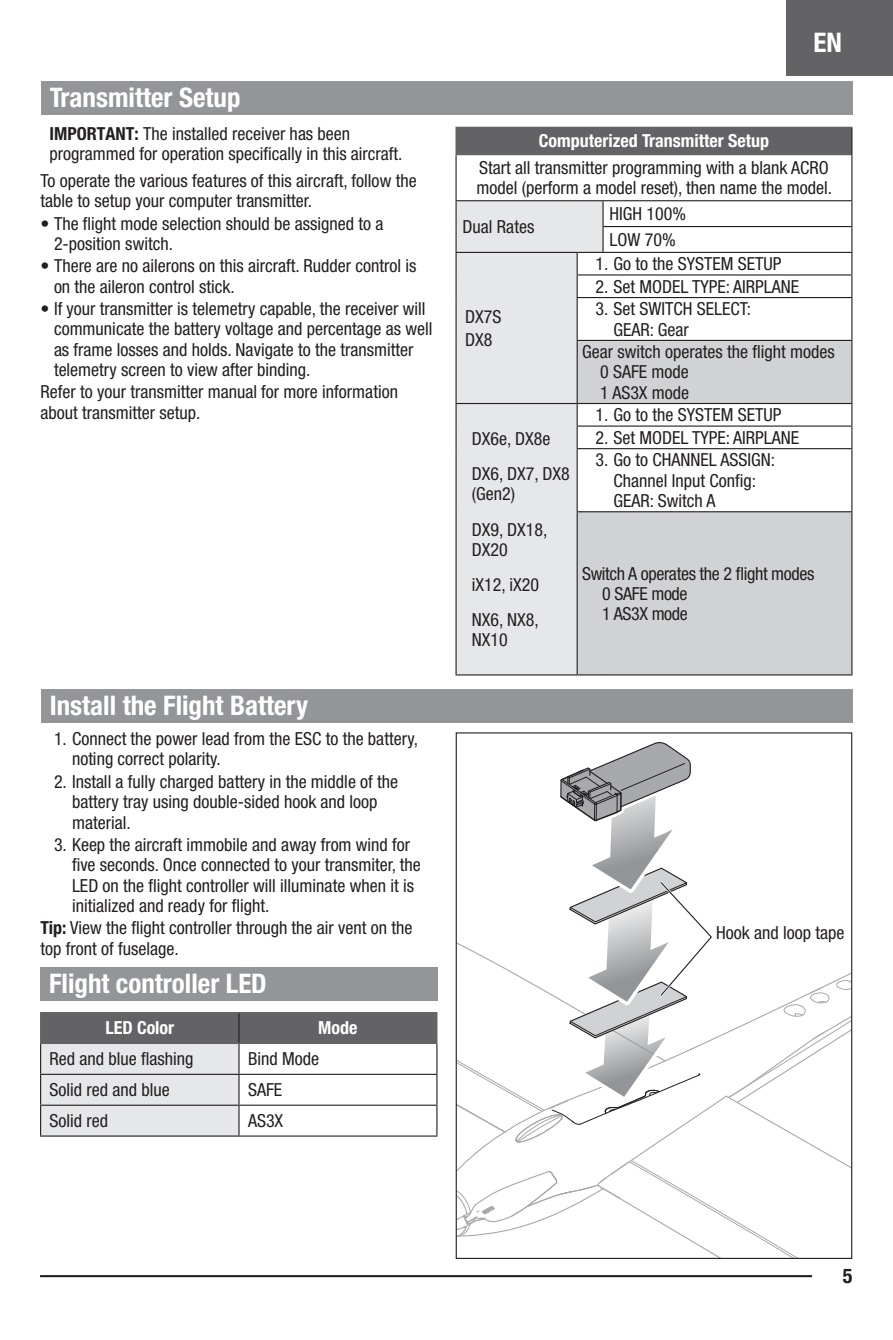
<style>
.page{position:relative;width:893px;height:1340px;background:#fff}
.page>*{position:absolute;margin:0;border:0;box-sizing:border-box;transform-origin:0 0}
.EFL_SM_Header{font:700 condensed 27px "Helvetica Neue LT Std";color:#fff}
.t1{font:700 condensed 20.25px "Helvetica Neue LT Std";color:#231f20}
.EFL_SM_Body_Copy{font:condensed 18px/20.2px "Helvetica Neue LT Std";color:#231f20}
.EFL_SM_TIP{font:condensed 18px/20.2px "Helvetica Neue LT Std";color:#231f20}
.EFL_SM_Numbered_List{font:condensed 18px/20.2px "Helvetica Neue LT Std";color:#231f20}
.Body_Text{font:condensed 18px/20.2px "Helvetica Neue LT Std";color:#231f20}
.EFL_Numbered_List{font:condensed 18px "Helvetica Neue LT Std";color:#231f20}
.EFL_SM_Body_Copy-2{font:condensed 18px/20.2px "Helvetica Neue LT Std";letter-spacing:-.02em;color:#231f20}
.EFL_SM_Table_Header{font:700 condensed 18px "Helvetica Neue LT Std";color:#fff}
.EFL_SM_TOC_Body{font:condensed 18px "Helvetica Neue LT Std";color:#231f20}
.EFL_Numbered_List-2{font:700 condensed 18px "Helvetica Neue LT Std";color:#fff}
.s1{font-weight:700}
</style>
<div class="page">
<div style="left:786px;top:0;width:107px;height:76px;background:#636366"></div>
<hr style="left:40px;top:1274px;width:772px;height:3px;background:#231f20">
<div style="left:41px;top:81px;width:811px;height:34px;background:#939598"></div>
<div style="left:41px;top:689px;width:811px;height:33px;background:#939598"></div>
<svg style="left:458px;top:742px;width:392px;height:514px"></svg>
<div style="left:40px;top:966px;width:397px;height:34px;background:#939598"></div>
<svg style="left:40px;top:1012px;width:397px;height:124px"></svg>
<hr style="left:40px;top:1042px;width:199px;height:2px;background:#636366">
<hr style="left:239px;top:1042px;width:198px;height:2px;background:#636366">
<div style="left:456px;top:127px;width:396px;height:28px;background:#636366"></div>
<div style="left:457px;top:201px;width:120px;height:473px;background:#e6e7e9"></div>
<svg style="left:577px;top:201px;width:274px;height:139px"></svg>
<svg style="left:578px;top:341px;width:273px;height:333px;fill:#d1d2d4"></svg>
<hr style="left:455px;top:127px;width:122px;height:1px;background:#636366">
<hr style="left:455px;top:128px;width:2px;height:26px;background:#636366">
<hr style="left:455px;top:154px;width:122px;height:1px;background:#636366">
<svg style="left:851px;top:128px;width:1px;height:27px"></svg>
<hr style="left:455px;top:155px;width:2px;height:45px;background:#231f20">
<hr style="left:851px;top:155px;width:1px;height:45px;background:#231f20">
<hr style="left:455px;top:200px;width:122px;height:1px;background:#231f20">
<hr style="left:455px;top:201px;width:2px;height:25px;background:#231f20">
<svg style="left:577px;top:200px;width:26px;height:1px"></svg>
<hr style="left:603px;top:200px;width:249px;height:1px;background:#231f20">
<hr style="left:602px;top:201px;width:2px;height:25px;background:#231f20">
<hr style="left:455px;top:226px;width:2px;height:26px;background:#231f20">
<hr style="left:602px;top:226px;width:250px;height:1px;background:#231f20">
<hr style="left:602px;top:227px;width:2px;height:25px;background:#231f20">
<hr style="left:455px;top:252px;width:122px;height:1px;background:#231f20">
<hr style="left:455px;top:253px;width:2px;height:22px;background:#231f20">
<hr style="left:603px;top:252px;width:249px;height:1px;background:#231f20">
<hr style="left:455px;top:275px;width:2px;height:22px;background:#231f20">
<hr style="left:603px;top:274px;width:249px;height:1px;background:#231f20">
<svg style="left:851px;top:201px;width:1px;height:96px"></svg>
<hr style="left:455px;top:297px;width:2px;height:43px;background:#231f20">
<svg style="left:577px;top:252px;width:26px;height:46px"></svg>
<hr style="left:577px;top:298px;width:1px;height:42px;background:#231f20">
<hr style="left:603px;top:297px;width:249px;height:1px;background:#231f20">
<hr style="left:851px;top:298px;width:1px;height:42px;background:#231f20">
<hr style="left:455px;top:340px;width:2px;height:63px;background:#231f20">
<svg style="left:577px;top:340px;width:26px;height:1px"></svg>
<hr style="left:577px;top:341px;width:1px;height:62px;background:#231f20">
<hr style="left:603px;top:340px;width:249px;height:1px;background:#231f20">
<hr style="left:851px;top:341px;width:1px;height:62px;background:#231f20">
<hr style="left:455px;top:403px;width:122px;height:1px;background:#231f20">
<hr style="left:455px;top:404px;width:2px;height:22px;background:#231f20">
<hr style="left:603px;top:403px;width:249px;height:1px;background:#231f20">
<hr style="left:455px;top:426px;width:2px;height:22px;background:#231f20">
<hr style="left:603px;top:425px;width:249px;height:1px;background:#231f20">
<svg style="left:851px;top:404px;width:1px;height:44px"></svg>
<hr style="left:455px;top:448px;width:2px;height:64px;background:#231f20">
<svg style="left:577px;top:403px;width:26px;height:46px"></svg>
<hr style="left:577px;top:449px;width:1px;height:62px;background:#231f20">
<hr style="left:603px;top:448px;width:249px;height:1px;background:#231f20">
<hr style="left:851px;top:449px;width:1px;height:62px;background:#231f20">
<hr style="left:455px;top:512px;width:2px;height:162px;background:#231f20">
<svg style="left:577px;top:511px;width:26px;height:1px"></svg>
<hr style="left:577px;top:512px;width:1px;height:162px;background:#231f20">
<hr style="left:603px;top:511px;width:249px;height:1px;background:#231f20">
<hr style="left:851px;top:512px;width:1px;height:162px;background:#231f20">
<hr style="left:455px;top:674px;width:122px;height:1px;background:#231f20">
<svg style="left:577px;top:674px;width:26px;height:1px"></svg>
<hr style="left:603px;top:674px;width:249px;height:1px;background:#231f20">
<p class="EFL_SM_Header" style="left:50px;top:81px;width:192px">Transmitter Setup</p>
<p class="EFL_SM_TIP" style="left:50px;top:123px;width:355px"><span class="s1">IMPORTANT:</span> The installed receiver has been programmed for operation specifically in this aircraft.</p>
<p class="EFL_SM_Body_Copy" style="left:40px;top:170px;width:378px">To operate the various features of this aircraft, follow the table to setup your computer transmitter.</p>
<p class="EFL_SM_Body_Copy" style="left:54px;top:213px;width:331px;text-indent:-14px">• The flight mode selection should be assigned to a<br>2-position switch.</p>
<p class="EFL_SM_Body_Copy" style="left:54px;top:256px;width:364px;text-indent:-14px">• There are no ailerons on this aircraft. Rudder control is on the aileron control stick.</p>
<p class="EFL_SM_Body_Copy" style="left:54px;top:298px;width:380px;text-indent:-14px">• If your transmitter is telemetry capable, the receiver will communicate the battery voltage and percentage as well as frame losses and holds. Navigate to the transmitter telemetry screen to view after binding.</p>
<p class="EFL_SM_Body_Copy" style="left:40px;top:382px;width:359px">Refer to your transmitter manual for more information about transmitter setup.</p>
<p class="EFL_SM_Header" style="left:50px;top:689px;width:260px">Install the Flight Battery</p>
<p class="EFL_SM_Body_Copy" style="left:72px;top:728px;width:348px;text-indent:-18px">1. Connect the power lead from the ESC to the battery, noting correct polarity.</p>
<p class="EFL_SM_Body_Copy" style="left:72px;top:771px;width:328px;text-indent:-18px">2. Install a fully charged battery in the middle of the battery tray using double-sided hook and loop material.</p>
<p class="EFL_SM_Body_Copy" style="left:72px;top:834px;width:350px;text-indent:-18px">3. Keep the aircraft immobile and away from wind for five seconds. Once connected to your transmiter, the LED on the flight controller will illuminate when it is initialized and ready for flight.</p>
<p class="EFL_SM_Numbered_List" style="left:40px;top:917px;width:374px"><span class="s1">Tip:</span> View the flight controller through the air vent on the top front of fuselage.</p>
<p class="EFL_SM_Header" style="left:49px;top:966px;width:219px">Flight controller LED</p>
<p class="EFL_Numbered_List-2" style="left:105px;top:1017px;width:70px">LED Color</p>
<p class="EFL_Numbered_List-2" style="left:318px;top:1017px;width:41px">Mode</p>
<p class="EFL_Numbered_List" style="left:50px;top:1048px;width:145px">Red and blue flashing</p>
<p class="EFL_Numbered_List" style="left:248px;top:1048px;width:72px">Bind Mode</p>
<p class="EFL_Numbered_List" style="left:50px;top:1079px;width:122px">Solid red and blue</p>
<p class="EFL_Numbered_List" style="left:248px;top:1079px;width:36px">SAFE</p>
<p class="EFL_Numbered_List" style="left:50px;top:1110px;width:60px">Solid red</p>
<p class="EFL_Numbered_List" style="left:248px;top:1110px;width:37px">AS3X</p>
<h1 class="EFL_SM_Header" style="left:813px;top:26px;width:30px">EN</h1>
<p class="EFL_SM_Table_Header" style="left:539px;top:130px;width:232px">Computerized Transmitter Setup</p>
<p class="EFL_SM_Body_Copy" style="left:476px;top:157px;width:357px">Start all transmitter programming with a blank ACRO model (perform a model reset), then name the model.</p>
<p class="EFL_SM_Body_Copy" style="left:462px;top:216px;width:73px">Dual Rates</p>
<p class="EFL_SM_Body_Copy" style="left:609px;top:203px;width:78px">HIGH 100%</p>
<p class="EFL_SM_Body_Copy" style="left:609px;top:229px;width:68px">LOW 70%</p>
<p class="EFL_SM_Body_Copy" style="left:465px;top:306px;width:38px">DX7S</p>
<p class="EFL_SM_Body_Copy" style="left:465px;top:329px;width:29px">DX8</p>
<p class="Body_Text" style="left:472px;top:428px;width:80px">DX6e, DX8e</p>
<p class="Body_Text" style="left:472px;top:463px;width:99px">DX6, DX7, DX8 (Gen2)</p>
<p class="Body_Text" style="left:472px;top:519px;width:77px">DX9, DX18,<br>DX20</p>
<p class="Body_Text" style="left:472px;top:574px;width:69px">iX12, iX20</p>
<p class="Body_Text" style="left:472px;top:609px;width:68px">NX6, NX8,<br>NX10</p>
<p class="EFL_SM_Body_Copy" style="left:595px;top:253px;width:187px">1. Go to the SYSTEM SETUP</p>
<p class="EFL_SM_Body_Copy" style="left:595px;top:276px;width:205px">2. Set MODEL TYPE: AIRPLANE</p>
<p class="EFL_SM_Body_Copy" style="left:613px;top:299px;width:139px;text-indent:-18px">3. Set SWITCH SELECT:<br>GEAR: Gear</p>
<p class="EFL_SM_Body_Copy" style="left:600px;top:341px;width:236px;text-indent:-18px">Gear switch operates the flight modes<br>0 SAFE mode<br>1 AS3X mode</p>
<p class="EFL_SM_Body_Copy" style="left:595px;top:404px;width:187px">1. Go to the SYSTEM SETUP</p>
<p class="EFL_SM_Body_Copy" style="left:595px;top:427px;width:205px">2. Set MODEL TYPE: AIRPLANE</p>
<p class="EFL_SM_Body_Copy" style="left:613px;top:450px;width:163px;text-indent:-18px">3. Go to CHANNEL ASSIGN:<br>Channel Input Config:<br>GEAR: Switch A</p>
<p class="EFL_SM_Body_Copy-2" style="left:602px;top:563px;width:214px;text-indent:-20px">Switch A operates the 2 flight modes<br>0 SAFE mode<br>1 AS3X mode</p>
<p class="EFL_SM_TOC_Body" style="left:716px;top:922px;width:130px">Hook and loop tape</p>
<p class="t1" style="left:843px;top:1263px;width:11px">5</p>
</div>
